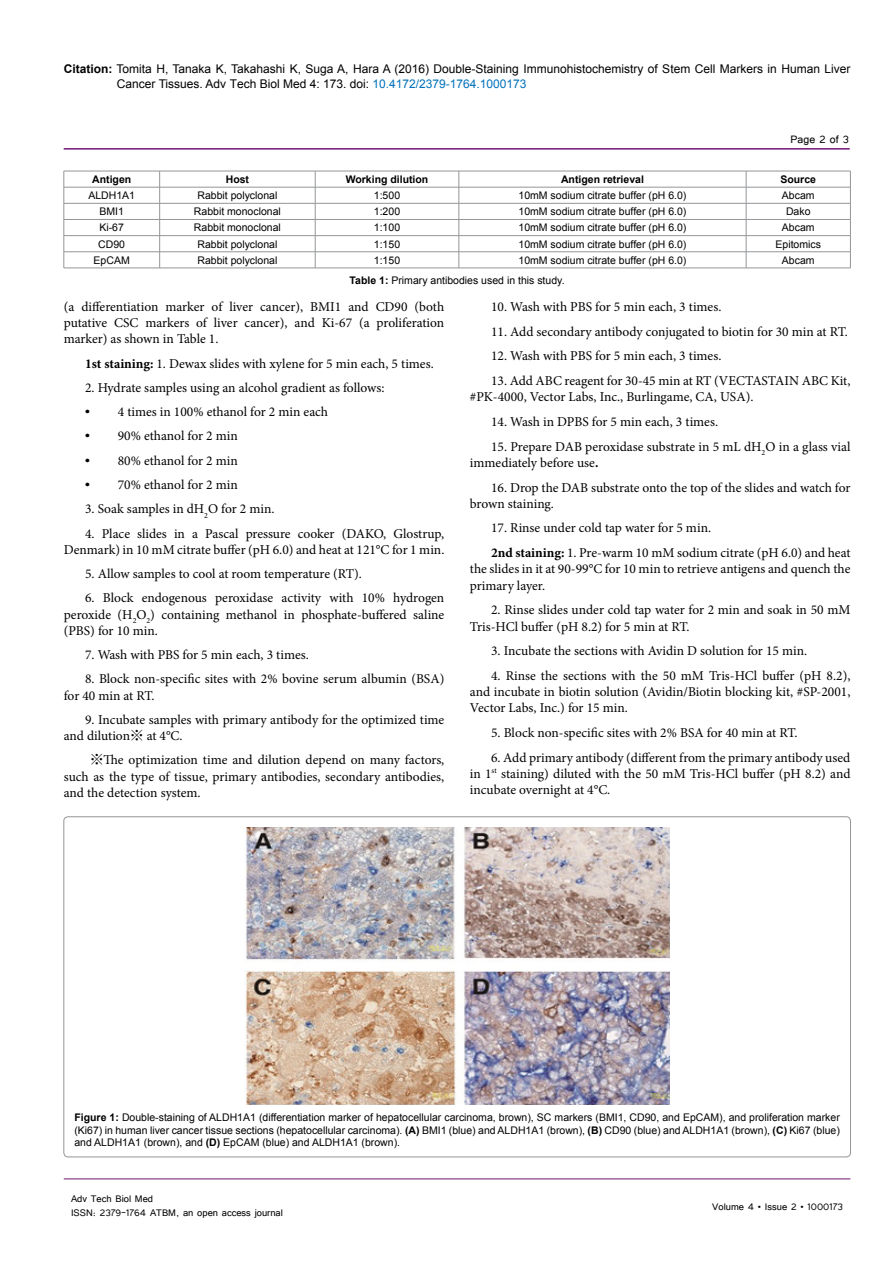
<style>
.page{position:relative;width:893px;height:1263px;background:#fff}
.page>*{position:absolute;margin:0;border:0;box-sizing:border-box;transform-origin:0 0}
.t1{font:13.5px/16.2px "Minion Pro";color:#000;text-align:justify}
.t2{font:13.5px "Tunga";color:#000}
.t3{font:12px/15px "Arial";color:#000}
.t4{font:12px/14.4px "Tunga";color:#000}
.t5{font:10.5px/12.6px "Arial";color:#000;text-align:justify}
.t6{font:700 10.5px "Arial";color:#000}
.s1{font-weight:700}
.s2{color:#0072bc}
.s3{font-family:"Times New Roman";font-weight:700}
.s4{font-family:"MS Mincho"}
</style>
<div class="page">
<hr style="left:64px;top:148px;width:786px;height:2px;background:#741472">
<hr style="left:64px;top:1179px;width:786px;height:1px;background:#741472">
<hr style="left:64px;top:187px;width:96px;height:1px;background:#939598">
<hr style="left:160px;top:187px;width:155px;height:1px;background:#939598">
<hr style="left:315px;top:187px;width:144px;height:1px;background:#939598">
<hr style="left:459px;top:187px;width:287px;height:1px;background:#939598">
<hr style="left:746px;top:187px;width:104px;height:1px;background:#939598">
<hr style="left:64px;top:203px;width:96px;height:1px;background:#939598">
<hr style="left:160px;top:203px;width:155px;height:1px;background:#939598">
<hr style="left:315px;top:203px;width:144px;height:1px;background:#939598">
<hr style="left:459px;top:203px;width:287px;height:1px;background:#939598">
<hr style="left:746px;top:203px;width:104px;height:1px;background:#939598">
<hr style="left:64px;top:219px;width:96px;height:1px;background:#939598">
<hr style="left:160px;top:219px;width:155px;height:1px;background:#939598">
<hr style="left:315px;top:219px;width:144px;height:1px;background:#939598">
<hr style="left:459px;top:219px;width:287px;height:1px;background:#939598">
<hr style="left:746px;top:219px;width:104px;height:1px;background:#939598">
<hr style="left:64px;top:235px;width:96px;height:1px;background:#939598">
<hr style="left:160px;top:235px;width:155px;height:1px;background:#939598">
<hr style="left:315px;top:235px;width:144px;height:1px;background:#939598">
<hr style="left:459px;top:235px;width:287px;height:1px;background:#939598">
<hr style="left:746px;top:235px;width:104px;height:1px;background:#939598">
<hr style="left:64px;top:251px;width:96px;height:1px;background:#939598">
<hr style="left:160px;top:251px;width:155px;height:1px;background:#939598">
<svg style="left:159px;top:172px;width:1px;height:96px"></svg>
<hr style="left:315px;top:251px;width:144px;height:1px;background:#939598">
<svg style="left:315px;top:172px;width:1px;height:96px"></svg>
<hr style="left:459px;top:251px;width:287px;height:1px;background:#939598">
<svg style="left:459px;top:172px;width:1px;height:96px"></svg>
<hr style="left:746px;top:251px;width:104px;height:1px;background:#939598">
<svg style="left:746px;top:172px;width:1px;height:96px"></svg>
<hr style="left:64px;top:171px;width:96px;height:1px;background:#939598">
<hr style="left:160px;top:171px;width:155px;height:1px;background:#939598">
<hr style="left:315px;top:171px;width:144px;height:1px;background:#939598">
<hr style="left:459px;top:171px;width:287px;height:1px;background:#939598">
<hr style="left:746px;top:171px;width:104px;height:1px;background:#939598">
<svg style="left:64px;top:171px;width:1px;height:97px"></svg>
<svg style="left:850px;top:171px;width:1px;height:97px"></svg>
<hr style="left:64px;top:268px;width:96px;height:1px;background:#939598">
<hr style="left:160px;top:268px;width:155px;height:1px;background:#939598">
<hr style="left:315px;top:268px;width:144px;height:1px;background:#939598">
<hr style="left:459px;top:268px;width:287px;height:1px;background:#939598">
<hr style="left:746px;top:268px;width:104px;height:1px;background:#939598">
<img style="left:245px;top:827px;width:425px;height:278px">
<p class="t3" style="left:117px;top:61px;width:735px;text-indent:-53px"><span class="s1">Citation:</span> Tomita H, Tanaka K, Takahashi K, Suga A, Hara A (2016) Double-Staining Immunohistochemistry of Stem Cell Markers in Human Liver<br>Cancer Tissues. Adv Tech Biol Med 4: 173. doi: <span class="s2">10.4172/2379-1764.1000173</span></p>
<p class="t2" style="left:791px;top:131px;width:60px">Page 2 of 3</p>
<p class="t6" style="left:92px;top:172px;width:41px">Antigen</p>
<p class="t6" style="left:226px;top:172px;width:25px">Host</p>
<p class="t6" style="left:346px;top:172px;width:84px">Working dilution</p>
<p class="t6" style="left:561px;top:172px;width:84px">Antigen retrieval</p>
<p class="t6" style="left:780px;top:172px;width:37px">Source</p>
<p class="t5" style="left:88px;top:189px;width:48px">ALDH1A1</p>
<p class="t5" style="left:197px;top:189px;width:81px">Rabbit polyclonal</p>
<p class="t5" style="left:374px;top:189px;width:28px">1:500</p>
<p class="t5" style="left:519px;top:189px;width:169px">10mM sodium citrate buffer (pH 6.0)</p>
<p class="t5" style="left:782px;top:189px;width:34px">Abcam</p>
<p class="t5" style="left:99px;top:205px;width:26px">BMI1</p>
<p class="t5" style="left:194px;top:205px;width:88px">Rabbit monoclonal</p>
<p class="t5" style="left:374px;top:205px;width:28px">1:200</p>
<p class="t5" style="left:519px;top:205px;width:169px">10mM sodium citrate buffer (pH 6.0)</p>
<p class="t5" style="left:786px;top:205px;width:26px">Dako</p>
<p class="t5" style="left:99px;top:221px;width:26px">Ki-67</p>
<p class="t5" style="left:194px;top:221px;width:88px">Rabbit monoclonal</p>
<p class="t5" style="left:374px;top:221px;width:28px">1:100</p>
<p class="t5" style="left:519px;top:221px;width:169px">10mM sodium citrate buffer (pH 6.0)</p>
<p class="t5" style="left:782px;top:221px;width:34px">Abcam</p>
<p class="t5" style="left:98px;top:238px;width:28px">CD90</p>
<p class="t5" style="left:197px;top:238px;width:81px">Rabbit polyclonal</p>
<p class="t5" style="left:374px;top:238px;width:28px">1:150</p>
<p class="t5" style="left:519px;top:238px;width:169px">10mM sodium citrate buffer (pH 6.0)</p>
<p class="t5" style="left:775px;top:238px;width:47px">Epitomics</p>
<p class="t5" style="left:94px;top:254px;width:38px">EpCAM</p>
<p class="t5" style="left:197px;top:254px;width:81px">Rabbit polyclonal</p>
<p class="t5" style="left:374px;top:254px;width:28px">1:150</p>
<p class="t5" style="left:519px;top:254px;width:169px">10mM sodium citrate buffer (pH 6.0)</p>
<p class="t5" style="left:782px;top:254px;width:34px">Abcam</p>
<p class="t5" style="left:350px;top:274px;width:216px"><span class="s1">Table 1:</span> Primary antibodies used in this study.</p>
<p class="t1" style="left:64px;top:299px;width:382px">(a differentiation marker of liver cancer), BMI1 and CD90 (both putative CSC markers of liver cancer), and Ki-67 (a proliferation marker) as shown in Table 1.</p>
<p class="t1" style="left:85px;top:355px;width:350px"><span class="s1">1st staining:</span> 1. Dewax slides with xylene for 5 min each, 5 times.</p>
<p class="t1" style="left:85px;top:380px;width:301px">2. Hydrate samples using an alcohol gradient as follows:</p>
<p class="t1" style="left:85px;top:404px;width:245px"><span class="s3">•</span> 4 times in 100% ethanol for 2 min each</p>
<p class="t1" style="left:85px;top:428px;width:154px"><span class="s3">•</span> 90% ethanol for 2 min</p>
<p class="t1" style="left:85px;top:452px;width:154px"><span class="s3">•</span> 80% ethanol for 2 min</p>
<p class="t1" style="left:85px;top:477px;width:154px"><span class="s3">•</span> 70% ethanol for 2 min</p>
<p class="t1" style="left:85px;top:501px;width:191px">3. Soak samples in dH<sub>2</sub>O for 2 min.</p>
<p class="t1" style="left:64px;top:525px;width:382px;text-align:right">4. Place slides in a Pascal pressure cooker (DAKO, Glostrup,<br>Denmark) in 10 mM citrate buffer (pH 6.0) and heat at 121°C for 1 min.</p>
<p class="t1" style="left:85px;top:566px;width:278px">5. Allow samples to cool at room temperature (RT).</p>
<p class="t1" style="left:64px;top:590px;width:382px;text-indent:21px">6. Block endogenous peroxidase activity with 10% hydrogen peroxide (H<sub>2</sub>O<sub>2</sub>) containing methanol in phosphate-buffered saline (PBS) for 10 min.</p>
<p class="t1" style="left:85px;top:647px;width:225px">7. Wash with PBS for 5 min each, 3 times.</p>
<p class="t1" style="left:64px;top:671px;width:382px;text-indent:21px">8. Block non-specific sites with 2% bovine serum albumin (BSA) for 40 min at RT.</p>
<p class="t1" style="left:64px;top:711px;width:382px;text-indent:21px">9. Incubate samples with primary antibody for the optimized time and dilution<span class="s4">※</span> at 4°C.</p>
<p class="t1" style="left:64px;top:752px;width:382px;text-indent:26px"><span class="s4">※</span>The optimization time and dilution depend on many factors, such as the type of tissue, primary antibodies, secondary antibodies, and the detection system.</p>
<p class="t1" style="left:491px;top:299px;width:232px">10. Wash with PBS for 5 min each, 3 times.</p>
<p class="t1" style="left:491px;top:323px;width:358px">11. Add secondary antibody conjugated to biotin for 30 min at RT.</p>
<p class="t1" style="left:491px;top:348px;width:232px">12. Wash with PBS for 5 min each, 3 times.</p>
<p class="t1" style="left:470px;top:373px;width:382px;text-indent:21px">13. Add ABC reagent for 30-45 min at RT (VECTASTAIN ABC Kit, #PK-4000, Vector Labs, Inc., Burlingame, CA, USA).</p>
<p class="t1" style="left:491px;top:414px;width:228px">14. Wash in DPBS for 5 min each, 3 times.</p>
<p class="t1" style="left:470px;top:438px;width:382px;text-indent:21px">15. Prepare DAB peroxidase substrate in 5 mL dH<sub>2</sub>O in a glass vial immediately before use<span class="s1">.</span></p>
<p class="t1" style="left:470px;top:479px;width:382px;text-indent:21px">16. Drop the DAB substrate onto the top of the slides and watch for brown staining.</p>
<p class="t1" style="left:491px;top:520px;width:221px">17. Rinse under cold tap water for 5 min.</p>
<p class="t1" style="left:470px;top:545px;width:382px;text-indent:21px"><span class="s1">2nd staining:</span> 1. Pre-warm 10 mM sodium citrate (pH 6.0) and heat the slides in it at 90-99°C for 10 min to retrieve antigens and quench the primary layer.</p>
<p class="t1" style="left:470px;top:602px;width:382px;text-indent:21px">2. Rinse slides under cold tap water for 2 min and soak in 50 mM<br>Tris-HCl buffer (pH 8.2) for 5 min at RT.</p>
<p class="t1" style="left:491px;top:643px;width:318px">3. Incubate the sections with Avidin D solution for 15 min.</p>
<p class="t1" style="left:470px;top:668px;width:382px;text-indent:21px">4. Rinse the sections with the 50 mM Tris-HCl buffer (pH 8.2), and incubate in biotin solution (Avidin/Biotin blocking kit, #SP-2001, Vector Labs, Inc.) for 15 min.</p>
<p class="t1" style="left:491px;top:725px;width:308px">5. Block non-specific sites with 2% BSA for 40 min at RT.</p>
<p class="t1" style="left:470px;top:749px;width:382px;text-indent:21px">6. Add primary antibody (different from the primary antibody used in 1<sup>st</sup> staining) diluted with the 50 mM Tris-HCl buffer (pH 8.2) and incubate overnight at 4°C.</p>
<p class="t5" style="left:74px;top:1111px;width:767px"><span class="s1">Figure 1:</span> Double-staining of ALDH1A1 (differentiation marker of hepatocellular carcinoma, brown), SC markers (BMI1, CD90, and EpCAM), and proliferation marker (Ki67) in human liver cancer tissue sections (hepatocellular carcinoma). <span class="s1">(A)</span> BMI1 (blue) and ALDH1A1 (brown), <span class="s1">(B)</span> CD90 (blue) and ALDH1A1 (brown), <span class="s1">(C)</span> Ki67 (blue) and ALDH1A1 (brown), and <span class="s1">(D)</span> EpCAM (blue) and ALDH1A1 (brown).</p>
<p class="t4" style="left:71px;top:1190px;width:213px">Adv Tech Biol Med<br>ISSN: 2379-1764 ATBM, an open access journal</p>
<p class="t4" style="left:712px;top:1199px;width:132px">Volume 4 • Issue 2 • 1000173</p>
</div>
